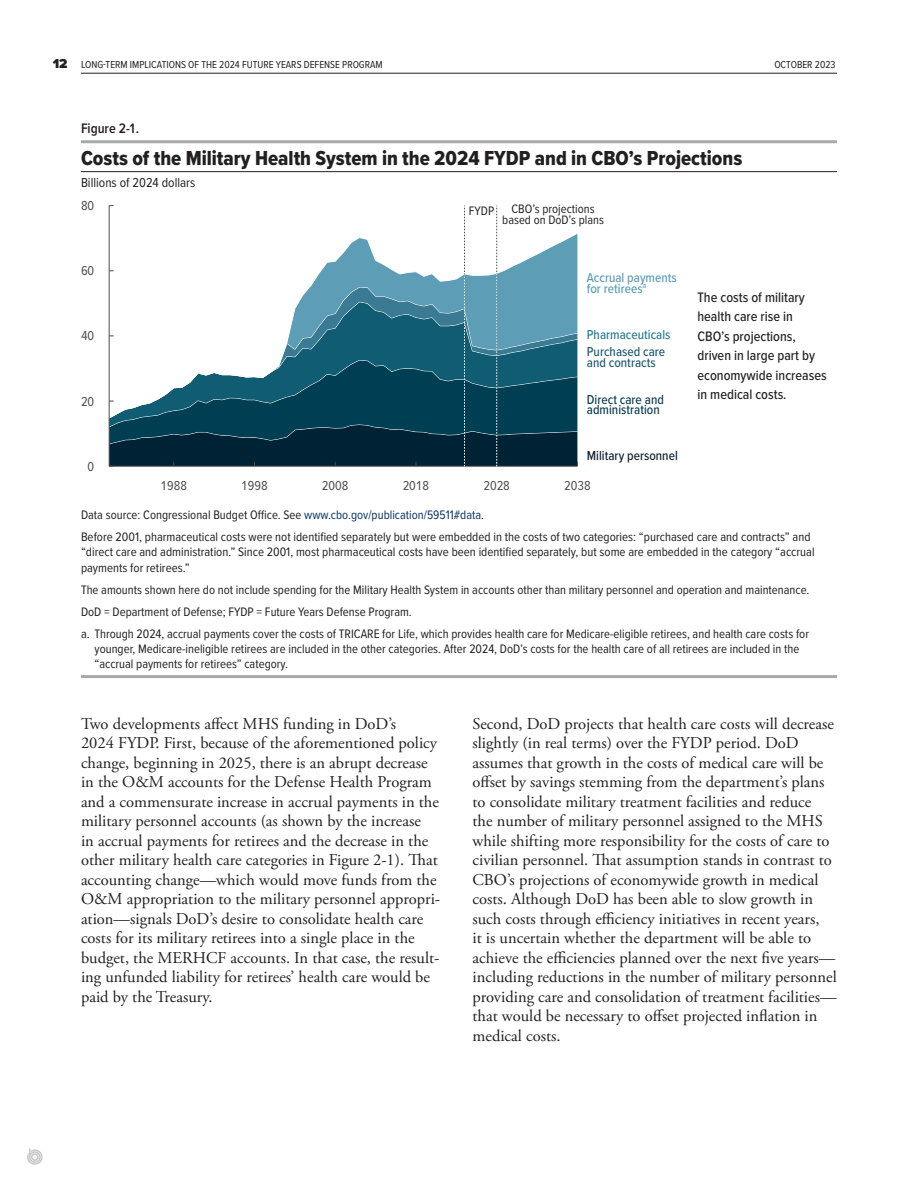
<style>
.page{position:relative;width:918px;height:1188px;background:#fff}
.page>*{position:absolute;margin:0;border:0;box-sizing:border-box;transform-origin:0 0}
.f2_title_chpt_2{font:21px "Proxima Nova Cond Extrabld";color:#231f20}
.bd5_bodytext{font:16.5px/19.5px "Adobe Garamond Pro";color:#231f20}
.f8_caption_text{font:500 14.25px/19.5px "Proxima Nova Cond";color:#231f20}
.t1{font:600 14.25px "Proxima Nova Cond";color:#231f20}
.t2{font:13.5px "Proxima Nova T Cond";color:#4d4d4d}
.t3{font:500 13.5px/17.5px "Proxima Nova T Cond";color:#267c93}
.t4{font:500 13.5px/10.5px "Proxima Nova T Cond";color:#579db5}
.t5{font:500 13.5px/10.5px "Proxima Nova T Cond";color:#0b3d52}
.units{font:13.5px "Proxima Nova Cond";color:#231f20}
.t6{font:500 13.5px "Proxima Nova T Cond";color:#0d1f31}
.t7{font:500 13.5px "Proxima Nova T Cond";color:#1d5c71}
.n_notes{font:12.75px/15.3px "Proxima Nova Cond";color:#231f20}
.n_notes_list_last{font:12.75px/15.3px "Proxima Nova Cond";color:#231f20}
.n_notes_list{font:12.75px "Proxima Nova Cond";color:#231f20}
.t8{font:12.75px/10.5px "Proxima Nova T Cond";color:#222;text-align:center}
.t9{font:10.5px "Proxima Nova Cond";color:#231f20}
.s1{font-family:"Proxima Nova";font-weight:900;font-size:13.5px}
.s2{color:#1d5c71}
.s3{color:#093565}
</style>
<div class="page">
<svg style="left:27px;top:1148px;width:16px;height:17px"></svg>
<hr style="left:81px;top:73px;width:756px;height:1px;background:#231f20">
<hr style="left:81px;top:140px;width:756px;height:3px;background:#a8a9ad">
<hr style="left:81px;top:171px;width:756px;height:1px;background:#231f20">
<hr style="left:81px;top:675px;width:756px;height:3px;background:#a8a9ad">
<svg style="left:109px;top:205px;width:469px;height:262px"></svg>
<p class="t9" style="left:53px;top:56px;width:332px"><span class="s1">12</span> LONG-TERM IMPLICATIONS OF THE 2024 FUTURE YEARS DEFENSE PROGRAM</p>
<p class="t9" style="left:774px;top:56px;width:13px">October</p>
<p class="t9" style="left:815px;top:56px;width:22px">2023</p>
<p class="t1" style="left:81px;top:118px;width:60px">Figure 2-1 .</p>
<p class="f2_title_chpt_2" style="left:81px;top:142px;width:663px">Costs of the Military Health System in the 2024 FYDP and in CBO’s Projections</p>
<p class="units" style="left:81px;top:173px;width:116px">Billions of 2024 dollars</p>
<p class="t2" style="left:81px;top:198px;width:15px">80</p>
<p class="t2" style="left:81px;top:263px;width:15px">60</p>
<p class="t2" style="left:81px;top:328px;width:15px">40</p>
<p class="t2" style="left:81px;top:393px;width:15px">20</p>
<p class="t2" style="left:88px;top:458px;width:8px">0</p>
<p class="t8" style="left:469px;top:206px;width:27px">FYDP</p>
<p class="t8" style="left:502px;top:204px;width:103px">CBO’s projections based on DoD’s plans</p>
<p class="t4" style="left:587px;top:273px;width:91px">Accrual payments for retirees<sup>a</sup></p>
<p class="t3" style="left:587px;top:326px;width:85px">Pharmaceuticals<br><span class="s2">Purchased care</span></p>
<p class="t7" style="left:587px;top:354px;width:70px">and contracts</p>
<p class="t5" style="left:587px;top:394px;width:79px">Direct care and administration</p>
<p class="t6" style="left:587px;top:447px;width:92px">Military personnel</p>
<p class="t2" style="left:160px;top:477px;width:28px">1988</p>
<p class="t2" style="left:241px;top:477px;width:28px">1998</p>
<p class="t2" style="left:322px;top:477px;width:28px">2008</p>
<p class="t2" style="left:403px;top:477px;width:28px">2018</p>
<p class="t2" style="left:483px;top:477px;width:28px">2028</p>
<p class="t2" style="left:564px;top:477px;width:28px">2038</p>
<p class="f8_caption_text" style="left:698px;top:288px;width:131px">The costs of military health care rise in<br>CBO’s projections, driven in large part by economywide increases in medical costs.</p>
<p class="n_notes_list" style="left:81px;top:505px;width:405px">Data source: Congressional Budget Office. See <span class="s3">www.cbo.gov/publication/59511#data</span>.</p>
<p class="n_notes" style="left:81px;top:529px;width:735px">Before 2001, pharmaceutical costs were not identified separately but were embedded in the costs of two categories: “purchased care and contracts” and “direct care and administration.” Since 2001, most pharmaceutical costs have been identified separately, but some are embedded in the category “accrual payments for retirees.”</p>
<p class="n_notes" style="left:81px;top:581px;width:730px">The amounts shown here do not include spending for the Military Health System in accounts other than military personnel and operation and maintenance.</p>
<p class="n_notes" style="left:81px;top:603px;width:332px">DoD = Department of Defense; FYDP = Future Years Defense Program.</p>
<p class="n_notes_list_last" style="left:94px;top:625px;width:716px;text-indent:-14px">a. Through 2024, accrual payments cover the costs of TRICARE for Life, which provides health care for Medicare-eligible retirees, and health care costs for younger, Medicare-ineligible retirees are included in the other categories. After 2024, DoD’s costs for the health care of all retirees are included in the “accrual payments for retirees” category.</p>
<p class="bd5_bodytext" style="left:81px;top:715px;width:361px">Two developments affect MHS funding in DoD’s<br>2024 FYDP. First, because of the aforementioned policy change, beginning in 2025, there is an abrupt decrease in the O&amp;M accounts for the Defense Health Program and a commensurate increase in accrual payments in the military personnel accounts (as shown by the increase<br>in accrual payments for retirees and the decrease in the other military health care categories in Figure 2-1). That accounting change—which would move funds from the O&amp;M appropriation to the military personnel appropri&shy;ation—signals DoD’s desire to consolidate health care costs for its military retirees into a single place in the budget, the MERHCF accounts. In that case, the result&shy;ing unfunded liability for retirees’ health care would be paid by the Treasury.</p>
<p class="bd5_bodytext" style="left:472px;top:715px;width:366px">Second, DoD projects that health care costs will decrease slightly (in real terms) over the FYDP period. DoD assumes that growth in the costs of medical care will be offset by savings stemming from the department’s plans to consolidate military treatment facilities and reduce<br>the number of military personnel assigned to the MHS while shifting more responsibility for the costs of care to civilian personnel. That assumption stands in contrast to CBO’s projections of economywide growth in medical costs. Although DoD has been able to slow growth in such costs through efficiency initiatives in recent years,<br>it is uncertain whether the department will be able to achieve the efficiencies planned over the next five years— including reductions in the number of military personnel providing care and consolidation of treatment facilities— that would be necessary to offset projected inflation in medical costs.</p>
</div>
